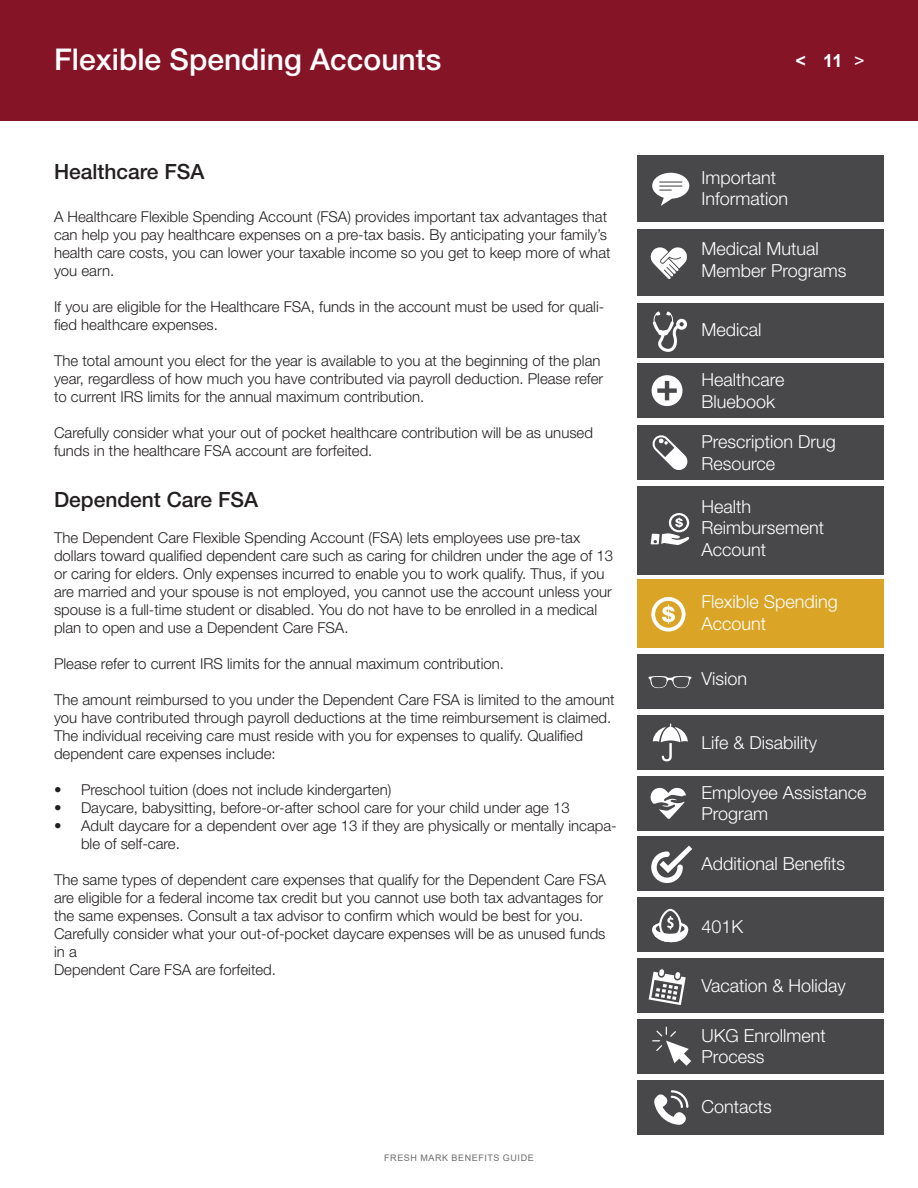
<style>
.page{position:relative;width:918px;height:1188px;background:#fff}
.page>*{position:absolute;margin:0;border:0;box-sizing:border-box;transform-origin:0 0}
.t1{font:500 30px "Helvetica Neue LT Pro";color:#fff}
.t2{font:500 21px "Helvetica Neue LT Pro";color:#231f20}
.t3{font:300 18px/21.6px "Helvetica Neue LT Pro";color:#fff}
.t4{font:700 18px "Arial";color:#fff}
.t5{font:300 15px/18px "Helvetica Neue LT Pro";color:#231f20}
.t6{font:9px "Arial";letter-spacing:.065em;color:#6c6d70}
.s1{font-weight:400}
</style>
<div class="page">
<div style="left:0;top:0;width:918px;height:121px;background:#861427"></div>
<div style="left:637px;top:229px;width:247px;height:67px;background:#48484b"></div>
<div style="left:637px;top:155px;width:247px;height:67px;background:#48484b"></div>
<div style="left:637px;top:303px;width:247px;height:54px;background:#48484b"></div>
<div style="left:637px;top:363px;width:247px;height:55px;background:#48484b"></div>
<div style="left:637px;top:425px;width:247px;height:55px;background:#48484b"></div>
<div style="left:637px;top:486px;width:247px;height:88px;background:#48484b"></div>
<div style="left:637px;top:580px;width:247px;height:68px;background:#daa426"></div>
<div style="left:637px;top:715px;width:247px;height:54px;background:#48484b"></div>
<div style="left:637px;top:776px;width:247px;height:54px;background:#48484b"></div>
<div style="left:637px;top:897px;width:247px;height:55px;background:#48484b"></div>
<div style="left:637px;top:958px;width:247px;height:55px;background:#48484b"></div>
<div style="left:637px;top:1019px;width:247px;height:54px;background:#48484b"></div>
<div style="left:637px;top:1080px;width:247px;height:54px;background:#48484b"></div>
<div style="left:637px;top:837px;width:247px;height:54px;background:#48484b"></div>
<div style="left:637px;top:654px;width:247px;height:55px;background:#48484b"></div>
<svg style="left:653px;top:311px;width:34px;height:41px"></svg>
<svg style="left:648px;top:676px;width:44px;height:12px"></svg>
<svg style="left:653px;top:724px;width:35px;height:37px"></svg>
<svg style="left:650px;top:247px;width:37px;height:32px"></svg>
<svg style="left:651px;top:513px;width:38px;height:32px"></svg>
<svg style="left:652px;top:173px;width:37px;height:33px"></svg>
<svg style="left:654px;top:1090px;width:34px;height:35px"></svg>
<svg style="left:652px;top:435px;width:36px;height:35px"></svg>
<svg style="left:652px;top:908px;width:36px;height:35px"></svg>
<svg style="left:651px;top:597px;width:35px;height:35px"></svg>
<svg style="left:649px;top:969px;width:37px;height:36px"></svg>
<svg style="left:651px;top:846px;width:41px;height:37px"></svg>
<svg style="left:652px;top:375px;width:31px;height:31px"></svg>
<svg style="left:650px;top:787px;width:36px;height:32px"></svg>
<svg style="left:652px;top:1026px;width:39px;height:40px"></svg>
<p class="t1" style="left:54px;top:41px;width:389px">Flexible Spending Accounts</p>
<p class="t2" style="left:54px;top:159px;width:152px">Healthcare FSA</p>
<p class="t5" style="left:54px;top:208px;width:558px">A Healthcare Flexible Spending Account (FSA) provides important tax advantages that can help you pay healthcare expenses on a pre-tax basis. By anticipating your family’s health care costs, you can lower your taxable income so you get to keep more of what you earn.</p>
<p class="t5" style="left:54px;top:298px;width:552px">If you are eligible for the Healthcare FSA, funds in the account must be used for quali&shy;fied healthcare expenses.</p>
<p class="t5" style="left:54px;top:352px;width:551px">The total amount you elect for the year is available to you at the beginning of the plan year, regardless of how much you have contributed via payroll deduction. Please refer to current IRS limits for the annual maximum contribution.</p>
<p class="t5" style="left:54px;top:424px;width:541px">Carefully consider what your out of pocket healthcare contribution will be as unused funds in the healthcare FSA account are forfeited.</p>
<p class="t2" style="left:54px;top:487px;width:206px">Dependent Care FSA</p>
<p class="t5" style="left:54px;top:528px;width:561px">The Dependent Care Flexible Spending Account (FSA) lets employees use pre-tax dollars toward qualified dependent care such as caring for children under the age of 13 or caring for elders. Only expenses incurred to enable you to work qualify. Thus, if you are married and your spouse is not employed, you cannot use the account unless your spouse is a full-time student or disabled. You do not have to be enrolled in a medical plan to open and use a Dependent Care FSA.</p>
<p class="t5" style="left:54px;top:654px;width:452px">Please refer to current IRS limits for the annual maximum contribution.</p>
<p class="t5" style="left:54px;top:690px;width:562px">The amount reimbursed to you under the Dependent Care FSA is limited to the amount you have contributed through payroll deductions at the time reimbursement is claimed.<br>The individual receiving care must reside with you for expenses to qualify. Qualified dependent care expenses include:</p>
<p class="t5" style="left:54px;top:780px;width:339px">• Preschool tuition (does not include kindergarten)</p>
<p class="t5" style="left:54px;top:798px;width:517px">• Daycare, babysitting, before-or-after school care for your child under age 13</p>
<p class="t5" style="left:81px;top:816px;width:537px;text-indent:-27px">• Adult daycare for a dependent over age 13 if they are physically or mentally incapa&shy;ble of self-care.</p>
<p class="t5" style="left:54px;top:870px;width:553px">The same types of dependent care expenses that qualify for the Dependent Care FSA are eligible for a federal income tax credit but you cannot use both tax advantages for the same expenses. Consult a tax advisor to confirm which would be best for you.<br>Carefully consider what your out-of-pocket daycare expenses will be as unused funds in a<br>Dependent Care FSA are forfeited.</p>
<p class="t6" style="left:384px;top:1152px;width:151px">FRESH MARK BENEFITS GUIDE</p>
<p class="t4" style="left:795px;top:48px;width:71px">&lt; 11 <span class="s1">&gt;</span></p>
<p class="t3" style="left:702px;top:166px;width:76px">Important</p>
<p class="t3" style="left:702px;top:188px;width:88px">Information</p>
<p class="t3" style="left:702px;top:238px;width:119px">Medical Mutual</p>
<p class="t3" style="left:702px;top:259px;width:147px">Member Programs</p>
<p class="t3" style="left:702px;top:319px;width:62px">Medical</p>
<p class="t3" style="left:702px;top:369px;width:85px">Healthcare<br>Bluebook</p>
<p class="t3" style="left:702px;top:431px;width:136px">Prescription Drug<br>Resource</p>
<p class="t3" style="left:702px;top:495px;width:51px">Health</p>
<p class="t3" style="left:702px;top:517px;width:124px">Reimbursement</p>
<p class="t3" style="left:702px;top:539px;width:66px">Account</p>
<p class="t3" style="left:702px;top:591px;width:138px">Flexible Spending</p>
<p class="t3" style="left:702px;top:612px;width:66px">Account</p>
<p class="t3" style="left:702px;top:667px;width:47px">Vision</p>
<p class="t3" style="left:702px;top:731px;width:117px">Life &amp; Disability</p>
<p class="t3" style="left:702px;top:781px;width:167px">Employee Assistance<br>Program</p>
<p class="t3" style="left:702px;top:852px;width:145px">Additional Benefits</p>
<p class="t3" style="left:702px;top:915px;width:43px">401K</p>
<p class="t3" style="left:702px;top:974px;width:146px">Vacation &amp; Holiday</p>
<p class="t3" style="left:702px;top:1024px;width:126px">UKG Enrollment<br>Process</p>
<p class="t3" style="left:702px;top:1095px;width:72px">Contacts</p>
</div>
